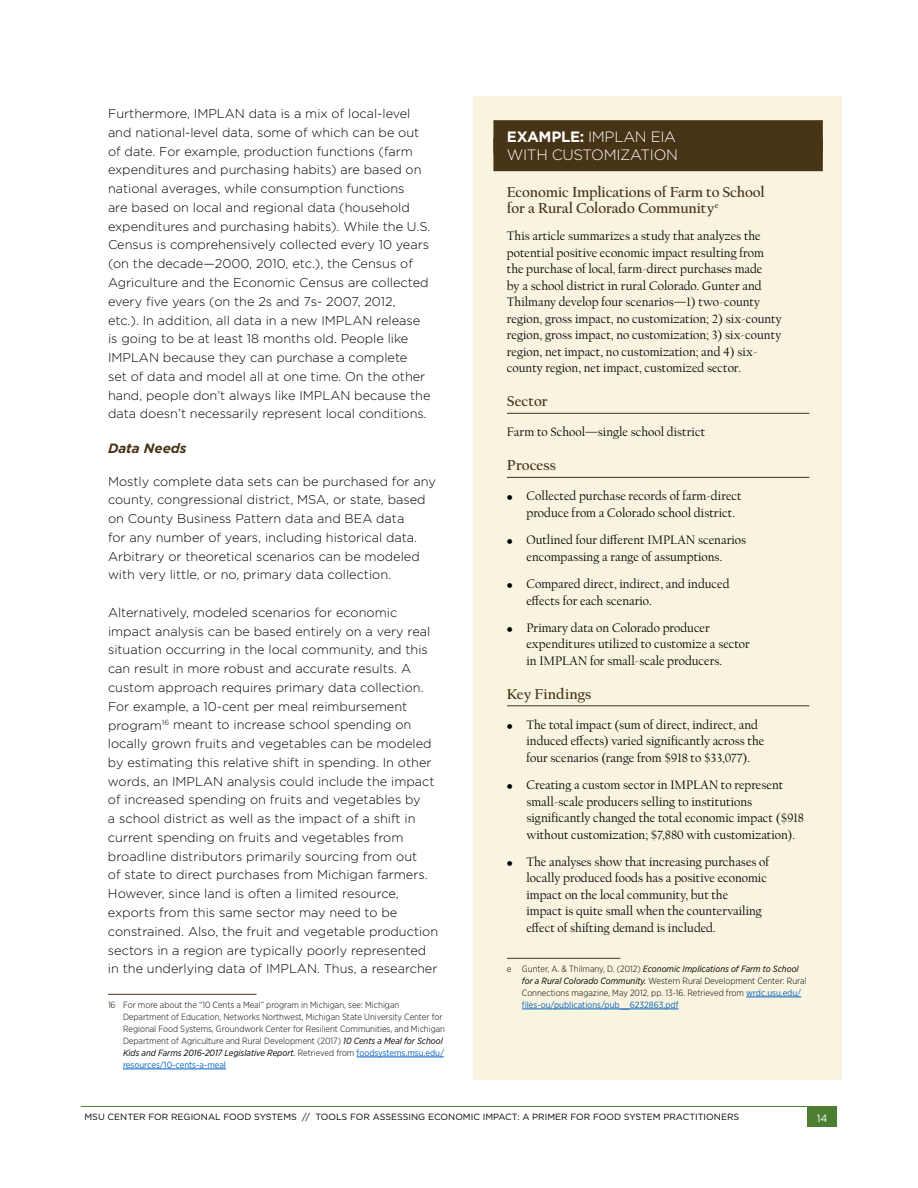
<style>
.page{position:relative;width:918px;height:1188px;background:#fff}
.page>*{position:absolute;margin:0;border:0;box-sizing:border-box;transform-origin:0 0}
.t1{font:700 15px/16.5px "Californian FB";letter-spacing:-.01em;color:#473316}
.t2{font:300 15px/18px "Gotham";letter-spacing:-.02em;color:#fff}
.t3{font:italic 700 13.5px "Gotham";color:#473316}
.t4{font:300 12.75px/18.8px "Gotham";color:#000}
.t5{font:12.75px/16.5px "Californian FB";color:#000}
.t6{font:10.5px "Gotham";color:#fff}
.t7{font:300 9px/12px "Gotham Narrow";color:#000}
.t8{font:9px "Gotham";color:#000}
.s1{font-weight:400;font-style:italic}
.s2{font-weight:400;color:#0563c1}
.s3{font-weight:700}
.s4{font-size:9px}
</style>
<div class="page">
<hr style="left:108px;top:994px;width:148px;height:1px;background:#473316">
<hr style="left:357px;top:1057px;width:87px;height:1px;background:#0563c1">
<hr style="left:123px;top:1069px;width:103px;height:1px;background:#0563c1">
<div style="left:473px;top:97px;width:369px;height:983px;background:#f8f4df"></div>
<div style="left:493px;top:120px;width:330px;height:33px;background:#473316"></div>
<div style="left:493px;top:138px;width:330px;height:33px;background:#473316"></div>
<hr style="left:507px;top:413px;width:302px;height:1px;background:#473316">
<hr style="left:507px;top:477px;width:302px;height:1px;background:#473316">
<hr style="left:507px;top:706px;width:302px;height:1px;background:#473316">
<hr style="left:507px;top:958px;width:113px;height:1px;background:#473316">
<hr style="left:746px;top:997px;width:55px;height:1px;background:#0563c1">
<hr style="left:522px;top:1009px;width:157px;height:1px;background:#0563c1">
<hr style="left:81px;top:1106px;width:756px;height:1px;background:#4c7e31">
<div style="left:807px;top:1107px;width:30px;height:20px;background:#4c7e31"></div>
<p class="t4" style="left:108px;top:104px;width:324px">Furthermore, IMPLAN data is a mix of local-level and national-level data, some of which can be out of date. For example, production functions (farm expenditures and purchasing habits) are based on national averages, while consumption functions<br>are based on local and regional data (household expenditures and purchasing habits). While the U.S.<br>Census is comprehensively collected every 10 years (on the decade—2000, 2010, etc.), the Census of Agriculture and the Economic Census are collected every five years (on the 2s and 7s- 2007, 2012,<br>etc.). In addition, all data in a new IMPLAN release is going to be at least 18 months old. People like IMPLAN because they can purchase a complete<br>set of data and model all at one time. On the other hand, people don’t always like IMPLAN because the data doesn’t necessarily represent local conditions.</p>
<p class="t3" style="left:108px;top:440px;width:80px">Data Needs</p>
<p class="t4" style="left:108px;top:471px;width:329px">Mostly complete data sets can be purchased for any county, congressional district, MSA, or state, based on County Business Pattern data and BEA data<br>for any number of years, including historical data.<br>Arbitrary or theoretical scenarios can be modeled with very little, or no, primary data collection.</p>
<p class="t4" style="left:108px;top:603px;width:332px">Alternatively, modeled scenarios for economic impact analysis can be based entirely on a very real situation occurring in the local community, and this can result in more robust and accurate results. A custom approach requires primary data collection.<br>For example, a 10-cent per meal reimbursement program<sup>16</sup> meant to increase school spending on locally grown fruits and vegetables can be modeled by estimating this relative shift in spending. In other words, an IMPLAN analysis could include the impact of increased spending on fruits and vegetables by<br>a school district as well as the impact of a shift in current spending on fruits and vegetables from broadline distributors primarily sourcing from out<br>of state to direct purchases from Michigan farmers.<br>However, since land is often a limited resource, exports from this same sector may need to be constrained. Also, the fruit and vegetable production sectors in a region are typically poorly represented in the underlying data of IMPLAN. Thus, a researcher</p>
<p class="t7" style="left:123px;top:999px;width:324px;text-indent:-15px">16 For more about the “10 Cents a Meal” program in Michigan, see: Michigan Department of Education, Networks Northwest, Michigan State University Center for Regional Food Systems, Groundwork Center for Resilient Communities, and Michigan Department of Agriculture and Rural Development (2017) <span class="s1">10 Cents a Meal for School Kids and Farms 2016-2017 Legislative Report.</span> Retrieved from <span class="s2">foodsystems.msu.edu/ resources/10-cents-a-meal</span></p>
<p class="t2" style="left:507px;top:127px;width:173px"><span class="s3">EXAMPLE:</span> IMPLAN EIA<br>WITH CUSTOMIZATION</p>
<p class="t1" style="left:507px;top:184px;width:259px">Economic Implications of Farm to School for a Rural Colorado Community<sup>e</sup></p>
<p class="t5" style="left:507px;top:228px;width:276px">This article summarizes a study that analyzes the potential positive economic impact resulting from the purchase of local, farm-direct purchases made<br>by a school district in rural Colorado. Gunter and Thilmany develop four scenarios—1) two-county region, gross impact, no customization; 2) six-county region, gross impact, no customization; 3) six-county region, net impact, no customization; and 4) six&shy;county region, net impact, customized sector.</p>
<p class="t1" style="left:507px;top:393px;width:42px">Sector</p>
<p class="t5" style="left:507px;top:424px;width:200px">Farm to School—single school district</p>
<p class="t1" style="left:507px;top:457px;width:50px">Process</p>
<p class="t5" style="left:526px;top:488px;width:217px;text-indent:-19px"><span class="s4">•</span> Collected purchase records of farm-direct produce from a Colorado school district.</p>
<p class="t5" style="left:507px;top:532px;width:241px;text-align:center"><span class="s4">•</span> Outlined four different IMPLAN scenarios encompassing a range of assumptions.</p>
<p class="t5" style="left:526px;top:576px;width:205px;text-indent:-19px"><span class="s4">•</span> Compared direct, indirect, and induced effects for each scenario.</p>
<p class="t5" style="left:526px;top:620px;width:225px;text-indent:-19px"><span class="s4">•</span> Primary data on Colorado producer expenditures utilized to customize a sector in IMPLAN for small-scale producers.</p>
<p class="t1" style="left:507px;top:686px;width:86px">Key Findings</p>
<p class="t5" style="left:526px;top:717px;width:239px;text-indent:-19px"><span class="s4">•</span> The total impact (sum of direct, indirect, and induced effects) varied significantly across the four scenarios (range from $918 to $33,077).</p>
<p class="t5" style="left:526px;top:777px;width:279px;text-indent:-19px"><span class="s4">•</span> Creating a custom sector in IMPLAN to represent small-scale producers selling to institutions significantly changed the total economic impact ($918 without customization; $7,880 with customization).</p>
<p class="t5" style="left:526px;top:854px;width:244px;text-indent:-19px"><span class="s4">•</span> The analyses show that increasing purchases of locally produced foods has a positive economic impact on the local community, but the<br>impact is quite small when the countervailing effect of shifting demand is included.</p>
<p class="t7" style="left:522px;top:963px;width:286px;text-indent:-15px">e Gunter, A. &amp; Thilmany, D. (2012) <span class="s1">Economic Implications of Farm to School for a Rural Colorado Community.</span> Western Rural Development Center: Rural Connections magazine, May 2012, pp. 13-16. Retrieved from <span class="s2">wrdc.usu.edu/ files-ou/publications/pub__6232863.pdf</span></p>
<p class="t8" style="left:85px;top:1111px;width:656px">MSU CENTER FOR REGIONAL FOOD SYSTEMS // TOOLS FOR ASSESSING ECONOMIC IMPACT: A PRIMER FOR FOOD SYSTEM PRACTITIONERS</p>
<p class="t6" style="left:817px;top:1111px;width:12px">14</p>
</div>
